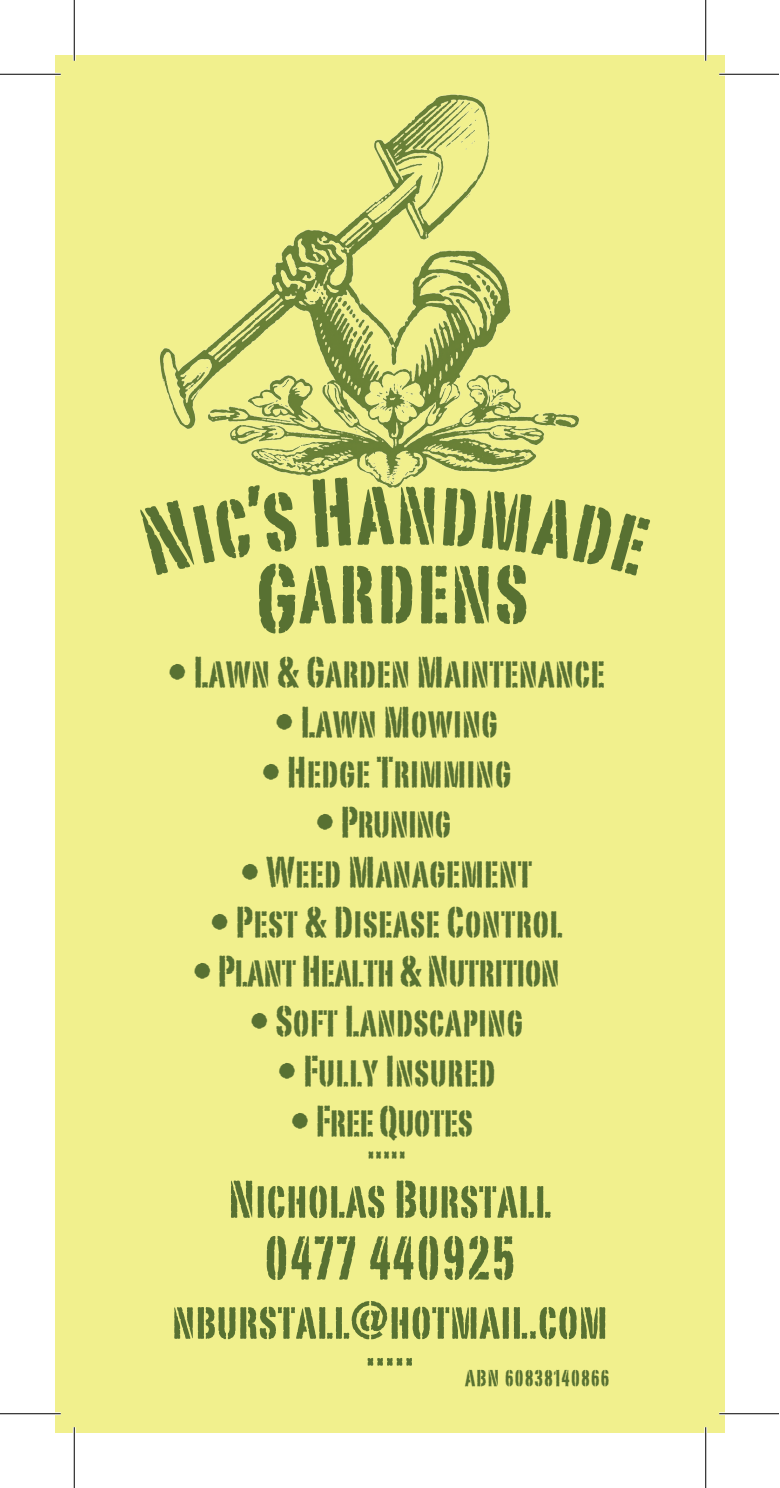
<style>
.page{position:relative;width:780px;height:1488px;background:#fff}
.page>*{position:absolute;margin:0;border:0;box-sizing:border-box;transform-origin:0 0}
.t1{font:94.95px "Portago ITCTT";letter-spacing:.03em;color:#587132}
.t2{font:60.52px "Portago ITCTT";letter-spacing:.045em;color:#587132}
.t3{font:51.98px "Portago ITCTT";letter-spacing:.02em;color:#587132}
.t4{font:42.3px "Portago ITCTT";letter-spacing:.02em;color:#587132}
.t5{font:42.3px "Portago ITCTT";color:#587132}
.t6{font:22.5px "Portago ITCTT";letter-spacing:.065em;color:#587132}
</style>
<div class="page">
<div style="left:55px;top:55px;width:670px;height:1378px;background:#f1f08d"></div>
<img style="left:159px;top:94px;width:421px;height:394px">
<hr style="left:0;top:73px;width:61px;height:3px;background:#fff">
<hr style="left:719px;top:73px;width:59px;height:3px;background:#fff">
<hr style="left:0;top:1412px;width:61px;height:3px;background:#fff">
<hr style="left:719px;top:1412px;width:59px;height:3px;background:#fff">
<hr style="left:73px;top:1px;width:3px;height:60px;background:#fff">
<hr style="left:73px;top:1427px;width:3px;height:61px;background:#fff">
<hr style="left:704px;top:1px;width:3px;height:60px;background:#fff">
<hr style="left:704px;top:1427px;width:3px;height:61px;background:#fff">
<hr style="left:0;top:74px;width:61px;height:1px;background:#000">
<hr style="left:719px;top:74px;width:59px;height:1px;background:#000">
<hr style="left:0;top:1413px;width:61px;height:1px;background:#000">
<hr style="left:719px;top:1413px;width:59px;height:1px;background:#000">
<hr style="left:74px;top:1px;width:1px;height:60px;background:#000">
<hr style="left:74px;top:1427px;width:1px;height:61px;background:#000">
<hr style="left:705px;top:1px;width:1px;height:60px;background:#000">
<hr style="left:705px;top:1427px;width:1px;height:61px;background:#000">
<svg style="left:159px;top:485px;width:139px;height:3px"></svg>
<svg style="left:312px;top:477px;width:82px;height:11px"></svg>
<svg style="left:400px;top:486px;width:35px;height:2px"></svg>
<h1 class="t1" style="left:256px;top:530px;width:273px">Gardens</h1>
<p class="t4" style="left:169px;top:645px;width:437px">• Lawn &amp; Garden Maintenance</p>
<p class="t4" style="left:275px;top:695px;width:224px">• Lawn Mowing</p>
<p class="t4" style="left:262px;top:745px;width:251px">• Hedge Trimming</p>
<p class="t5" style="left:316px;top:795px;width:136px">• Pruning</p>
<p class="t4" style="left:241px;top:845px;width:292px">• Weed Management</p>
<p class="t4" style="left:211px;top:895px;width:353px">• Pest &amp; Disease Control</p>
<p class="t5" style="left:193px;top:945px;width:368px">• Plant Health &amp; Nutrition</p>
<p class="t4" style="left:250px;top:995px;width:274px">• Soft Landscaping</p>
<p class="t4" style="left:278px;top:1045px;width:219px">• Fully Insured</p>
<p class="t5" style="left:291px;top:1095px;width:183px">• Free Quotes</p>
<p class="t4" style="left:367px;top:1117px;width:40px">.....</p>
<p class="t3" style="left:229px;top:1167px;width:324px">Nicholas Burstall</p>
<h2 class="t2" style="left:265px;top:1220px;width:252px">0477 440925</h2>
<p class="t3" style="left:172px;top:1288px;width:436px">nburstall@hotmail.com</p>
<p class="t3" style="left:366px;top:1315px;width:49px">.....</p>
<p class="t6" style="left:465px;top:1364px;width:146px">ABN 60838140866</p>
</div>
